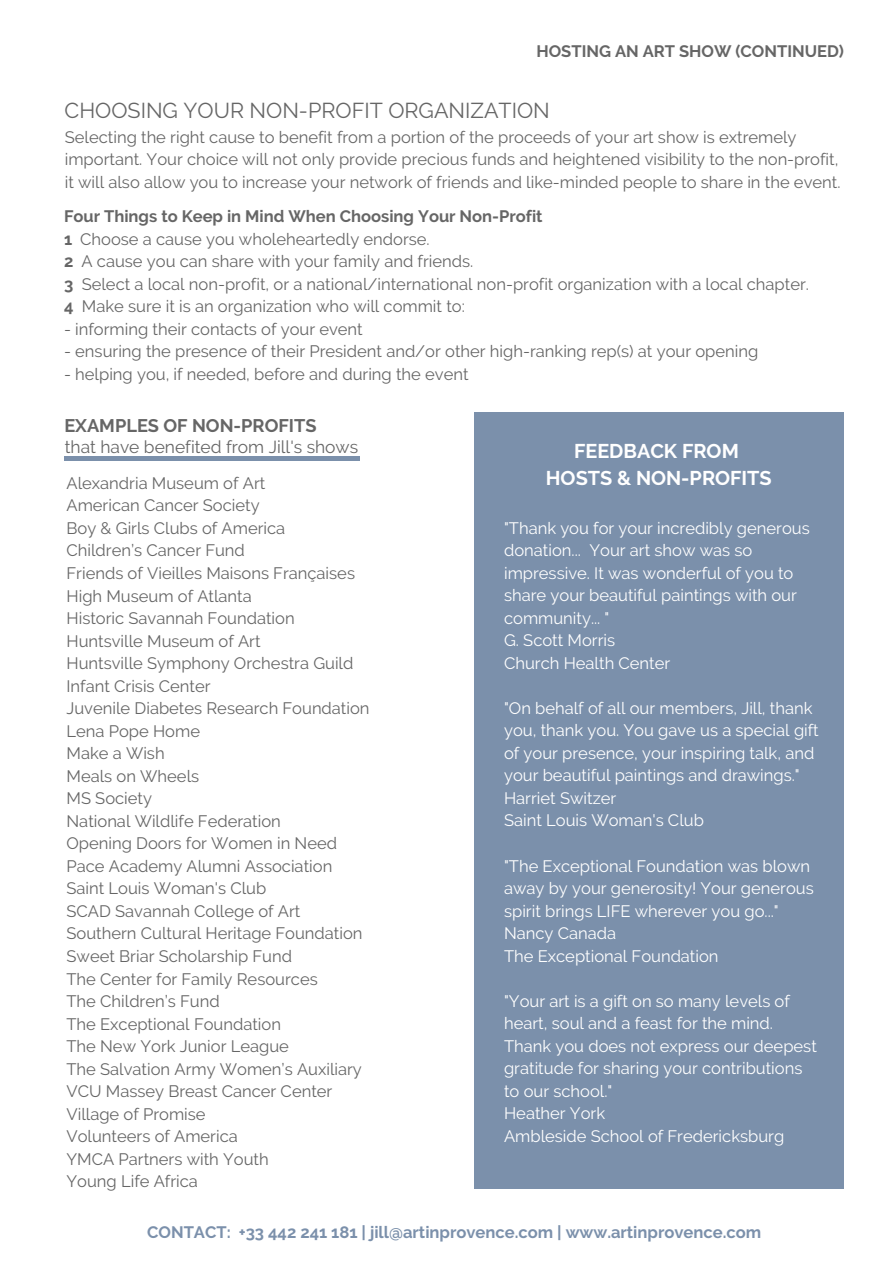
<style>
.page{position:relative;width:894px;height:1264px;background:#fff}
.page>*{position:absolute;margin:0;border:0;box-sizing:border-box;transform-origin:0 0}
.t1{font:21.45px "Raleway";color:#666}
.t2{font:700 19.8px "Raleway";color:#fff}
.t3{font:700 18.15px "Raleway";color:#666}
.t4{font:17.4px "Raleway";color:#666}
.t5{font:16.5px/22.5px "Raleway";color:#666}
.t6{font:16.5px/22.5px "Raleway";color:#fff}
.t7{font:700 16.5px "Raleway";color:#666}
.t8{font:700 16.5px "Raleway";color:#7b90ab}
.s1{font-weight:700}
</style>
<div class="page">
<div style="left:474px;top:412px;width:369px;height:776px;background:#7b90ab"></div>
<hr style="left:65px;top:457px;width:295px;height:3px;background:#7b90ab">
<p class="t7" style="left:536px;top:42px;width:309px">HOSTING AN ART SHOW (CONTINUED)</p>
<p class="t1" style="left:65px;top:98px;width:486px">CHOOSING YOUR NON-PROFIT ORGANIZATION</p>
<p class="t5" style="left:65px;top:126px;width:777px">Selecting the right cause to benefit from a portion of the proceeds of your art show is extremely important. Your choice will not only provide precious funds and heightened visibility to the non-profit, it will also allow you to increase your network of friends and like-minded people to share in the event.</p>
<p class="t7" style="left:64px;top:207px;width:480px">Four Things to Keep in Mind When Choosing Your Non-Profit</p>
<p class="t5" style="left:64px;top:228px;width:367px"><span class="s1">1</span> Choose a cause you wholeheartedly endorse.</p>
<p class="t5" style="left:64px;top:250px;width:410px"><span class="s1">2</span> A cause you can share with your family and friends.</p>
<p class="t5" style="left:64px;top:273px;width:746px"><span class="s1">3</span> Select a local non-profit, or a national/international non-profit organization with a local chapter.</p>
<p class="t5" style="left:64px;top:295px;width:402px"><span class="s1">4</span> Make sure it is an organization who will commit to:</p>
<p class="t5" style="left:64px;top:318px;width:300px">- informing their contacts of your event</p>
<p class="t5" style="left:64px;top:340px;width:695px">- ensuring the presence of their President and/or other high-ranking rep(s) at your opening</p>
<p class="t5" style="left:64px;top:363px;width:406px">- helping you, if needed, before and during the event</p>
<p class="t3" style="left:64px;top:414px;width:253px">EXAMPLES OF NON-PROFITS</p>
<p class="t4" style="left:65px;top:436px;width:295px">that have benefited from Jill's shows</p>
<p class="t5" style="left:66px;top:472px;width:200px">Alexandria Museum of Art</p>
<p class="t5" style="left:66px;top:494px;width:195px">American Cancer Society</p>
<p class="t5" style="left:66px;top:517px;width:220px">Boy &amp; Girls Clubs of America</p>
<p class="t5" style="left:66px;top:539px;width:180px">Children’s Cancer Fund</p>
<p class="t5" style="left:66px;top:562px;width:290px">Friends of Vieilles Maisons Françaises</p>
<p class="t5" style="left:66px;top:584px;width:187px">High Museum of Atlanta</p>
<p class="t5" style="left:66px;top:607px;width:229px">Historic Savannah Foundation</p>
<p class="t5" style="left:66px;top:629px;width:195px">Huntsville Museum of Art</p>
<p class="t5" style="left:66px;top:652px;width:288px">Huntsville Symphony Orchestra Guild</p>
<p class="t5" style="left:66px;top:674px;width:146px">Infant Crisis Center</p>
<p class="t5" style="left:66px;top:697px;width:304px">Juvenile Diabetes Research Foundation</p>
<p class="t5" style="left:66px;top:719px;width:135px">Lena Pope Home</p>
<p class="t5" style="left:66px;top:742px;width:100px">Make a Wish</p>
<p class="t5" style="left:66px;top:764px;width:134px">Meals on Wheels</p>
<p class="t5" style="left:66px;top:787px;width:87px">MS Society</p>
<p class="t5" style="left:66px;top:809px;width:216px">National Wildlife Federation</p>
<p class="t5" style="left:66px;top:832px;width:272px">Opening Doors for Women in Need</p>
<p class="t5" style="left:66px;top:854px;width:267px">Pace Academy Alumni Association</p>
<p class="t5" style="left:66px;top:877px;width:201px">Saint Louis Woman's Club</p>
<p class="t5" style="left:66px;top:899px;width:235px">SCAD Savannah College of Art</p>
<p class="t5" style="left:66px;top:922px;width:297px">Southern Cultural Heritage Foundation</p>
<p class="t5" style="left:66px;top:944px;width:227px">Sweet Briar Scholarship Fund</p>
<p class="t5" style="left:66px;top:967px;width:253px">The Center for Family Resources</p>
<p class="t5" style="left:66px;top:989px;width:155px">The Children’s Fund</p>
<p class="t5" style="left:66px;top:1012px;width:216px">The Exceptional Foundation</p>
<p class="t5" style="left:66px;top:1035px;width:224px">The New York Junior League</p>
<p class="t5" style="left:66px;top:1057px;width:297px">The Salvation Army Women’s Auxiliary</p>
<p class="t5" style="left:66px;top:1080px;width:267px">VCU Massey Breast Cancer Center</p>
<p class="t5" style="left:66px;top:1102px;width:141px">Village of Promise</p>
<p class="t5" style="left:66px;top:1125px;width:173px">Volunteers of America</p>
<p class="t5" style="left:66px;top:1147px;width:204px">YMCA Partners with Youth</p>
<p class="t5" style="left:66px;top:1170px;width:133px">Young Life Africa</p>
<p class="t2" style="left:574px;top:439px;width:166px">FEEDBACK FROM</p>
<p class="t2" style="left:545px;top:466px;width:227px">HOSTS &amp; NON-PROFITS</p>
<p class="t6" style="left:504px;top:516px;width:307px">"Thank you for your incredibly generous donation... Your art show was so impressive. It was wonderful of you to share your beautiful paintings with our community... "</p>
<p class="t6" style="left:504px;top:629px;width:113px">G. Scott Morris</p>
<p class="t6" style="left:504px;top:651px;width:168px">Church Health Center</p>
<p class="t6" style="left:504px;top:696px;width:316px">"On behalf of all our members, Jill, thank you, thank you. You gave us a special gift of your presence, your inspiring talk, and your beautiful paintings and drawings."</p>
<p class="t6" style="left:504px;top:786px;width:114px">Harriet Switzer</p>
<p class="t6" style="left:504px;top:809px;width:201px">Saint Louis Woman's Club</p>
<p class="t6" style="left:504px;top:854px;width:311px">"The Exceptional Foundation was blown away by your generosity! Your generous spirit brings LIFE wherever you go..."</p>
<p class="t6" style="left:504px;top:922px;width:113px">Nancy Canada</p>
<p class="t6" style="left:504px;top:944px;width:216px">The Exceptional Foundation</p>
<p class="t6" style="left:504px;top:989px;width:314px">"Your art is a gift on so many levels of heart, soul and a feast for the mind.<br>Thank you does not express our deepest gratitude for sharing your contributions to our school."</p>
<p class="t6" style="left:504px;top:1102px;width:103px">Heather York</p>
<p class="t6" style="left:504px;top:1124px;width:281px">Ambleside School of Fredericksburg</p>
<p class="t8" style="left:147px;top:1222px;width:615px">CONTACT: +33 442 241 181 | jill@artinprovence.com | www.artinprovence.com</p>
</div>
